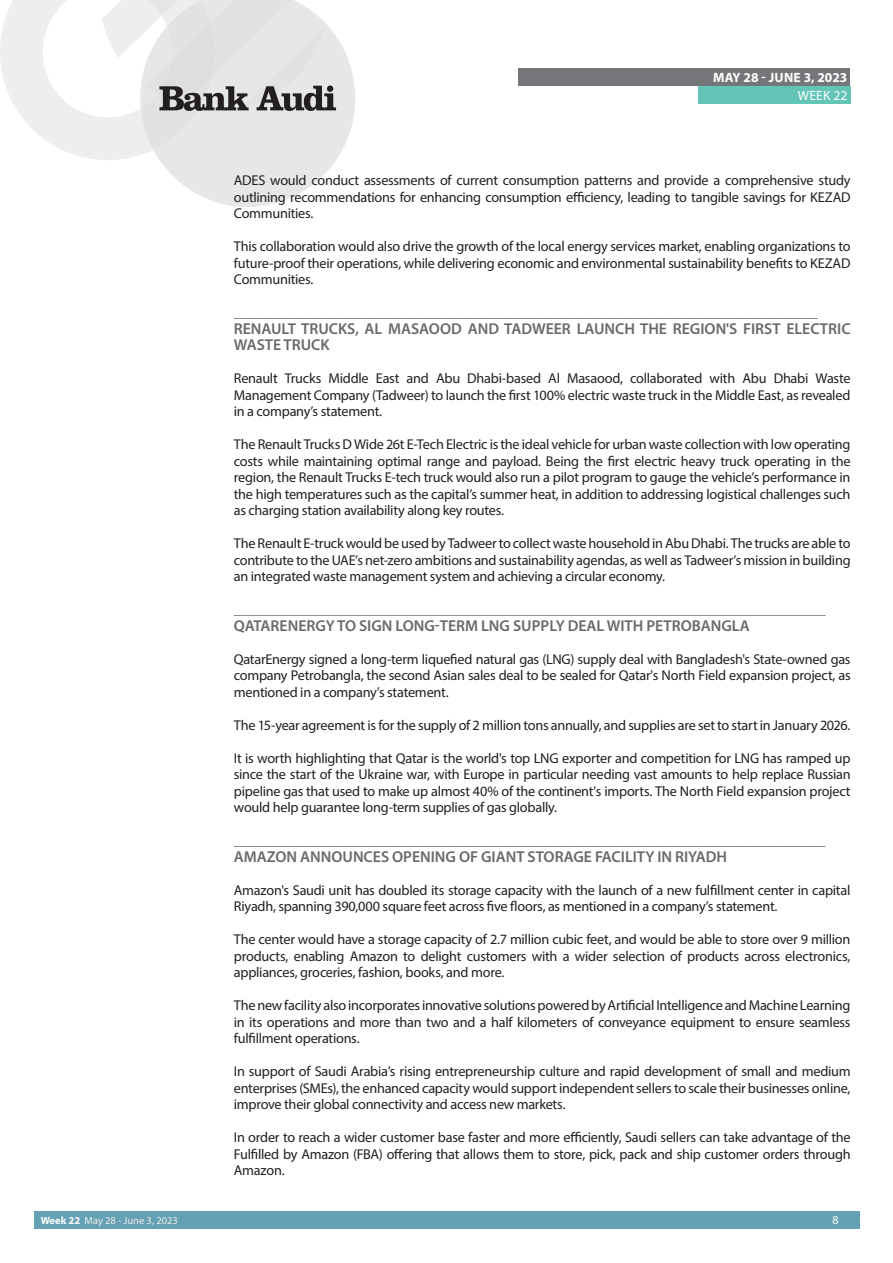
<style>
.page{position:relative;width:893px;height:1263px;background:#fff}
.page>*{position:absolute;margin:0;border:0;box-sizing:border-box;transform-origin:0 0}
.t1{font:600 15.75px/16.5px "Myriad Pro";color:#69696c}
.t2{font:15.6px "Myriad Pro";color:#707276}
.t3{font:14.25px/16.5px "Myriad Pro";letter-spacing:-.02em;color:#231f20;text-align:justify}
.t4{font:700 13.5px "Myriad Pro";color:#fff}
.t5{font:13.5px "Myriad Pro";letter-spacing:.02em;color:#fff}
.t6{font:12px "Myriad Pro";color:#fff}
.t7{font:10.5px "Myriad Pro";color:#ecece9}
.s1{font-weight:700;color:#fff}
</style>
<div class="page">
<div style="left:35px;top:1212px;width:825px;height:17px;background:#65a1b4"></div>
<div style="left:519px;top:68px;width:331px;height:17px;background:#757679"></div>
<div style="left:698px;top:86px;width:152px;height:17px;background:#62c5b6"></div>
<svg style="left:0;top:0;width:355px;height:207px"></svg>
<p class="t7" style="left:41px;top:1214px;width:139px"><span class="s1">Week 22</span> May 28 - June 3, 2023</p>
<p class="t4" style="left:713px;top:68px;width:136px">MAY 28 - JUNE 3, 2023</p>
<p class="t5" style="left:798px;top:87px;width:51px">WEEK 22</p>
<p class="t3" style="left:234px;top:172px;width:618px">ADES would conduct assessments of current consumption patterns and provide a comprehensive study outlining recommendations for enhancing consumption efficiency, leading to tangible savings for KEZAD Communities.</p>
<p class="t3" style="left:234px;top:238px;width:618px">This collaboration would also drive the growth of the local energy services market, enabling organizations to future-proof their operations, while delivering economic and environmental sustainability benefits to KEZAD Communities.</p>
<p class="t2" style="left:234px;top:302px;width:586px">______________________________________________________________________________</p>
<p class="t1" style="left:234px;top:320px;width:618px">RENAULT TRUCKS, AL MASAOOD AND TADWEER LAUNCH THE REGION'S FIRST ELECTRIC<br>WASTE TRUCK</p>
<p class="t3" style="left:234px;top:370px;width:618px">Renault Trucks Middle East and Abu Dhabi-based Al Masaood, collaborated with Abu Dhabi Waste Management Company (Tadweer) to launch the first 100% electric waste truck in the Middle East, as revealed in a company’s statement.</p>
<p class="t3" style="left:234px;top:436px;width:618px">The Renault Trucks D Wide 26t E-Tech Electric is the ideal vehicle for urban waste collection with low operating costs while maintaining optimal range and payload. Being the first electric heavy truck operating in the region, the Renault Trucks E-tech truck would also run a pilot program to gauge the vehicle’s performance in the high temperatures such as the capital’s summer heat, in addition to addressing logistical challenges such as charging station availability along key routes.</p>
<p class="t3" style="left:234px;top:535px;width:618px">The Renault E-truck would be used by Tadweer to collect waste household in Abu Dhabi. The trucks are able to contribute to the UAE’s net-zero ambitions and sustainability agendas, as well as Tadweer’s mission in building an integrated waste management system and achieving a circular economy.</p>
<p class="t2" style="left:234px;top:599px;width:593px">_______________________________________________________________________________</p>
<p class="t1" style="left:234px;top:617px;width:517px">QATARENERGY TO SIGN LONG-TERM LNG SUPPLY DEAL WITH PETROBANGLA</p>
<p class="t3" style="left:234px;top:650px;width:618px">QatarEnergy signed a long-term liquefied natural gas (LNG) supply deal with Bangladesh's State-owned gas company Petrobangla, the second Asian sales deal to be sealed for Qatar's North Field expansion project, as mentioned in a company’s statement.</p>
<p class="t3" style="left:234px;top:716px;width:618px">The 15-year agreement is for the supply of 2 million tons annually, and supplies are set to start in January 2026.</p>
<p class="t3" style="left:234px;top:749px;width:618px">It is worth highlighting that Qatar is the world's top LNG exporter and competition for LNG has ramped up since the start of the Ukraine war, with Europe in particular needing vast amounts to help replace Russian pipeline gas that used to make up almost 40% of the continent's imports. The North Field expansion project would help guarantee long-term supplies of gas globally.</p>
<p class="t2" style="left:234px;top:830px;width:593px">_______________________________________________________________________________</p>
<p class="t1" style="left:234px;top:848px;width:495px">AMAZON ANNOUNCES OPENING OF GIANT STORAGE FACILITY IN RIYADH</p>
<p class="t3" style="left:234px;top:881px;width:618px">Amazon's Saudi unit has doubled its storage capacity with the launch of a new fulfillment center in capital<br>Riyadh, spanning 390,000 square feet across five floors, as mentioned in a company’s statement.</p>
<p class="t3" style="left:234px;top:931px;width:618px">The center would have a storage capacity of 2.7 million cubic feet, and would be able to store over 9 million products, enabling Amazon to delight customers with a wider selection of products across electronics, appliances, groceries, fashion, books, and more.</p>
<p class="t3" style="left:234px;top:997px;width:618px">The new facility also incorporates innovative solutions powered by Artificial Intelligence and Machine Learning in its operations and more than two and a half kilometers of conveyance equipment to ensure seamless fulfillment operations.</p>
<p class="t3" style="left:234px;top:1063px;width:618px">In support of Saudi Arabia’s rising entrepreneurship culture and rapid development of small and medium enterprises (SMEs), the enhanced capacity would support independent sellers to scale their businesses online, improve their global connectivity and access new markets.</p>
<p class="t3" style="left:234px;top:1129px;width:618px">In order to reach a wider customer base faster and more efficiently, Saudi sellers can take advantage of the Fulfilled by Amazon (FBA) offering that allows them to store, pick, pack and ship customer orders through Amazon.</p>
<p class="t6" style="left:832px;top:1213px;width:8px">8</p>
</div>
